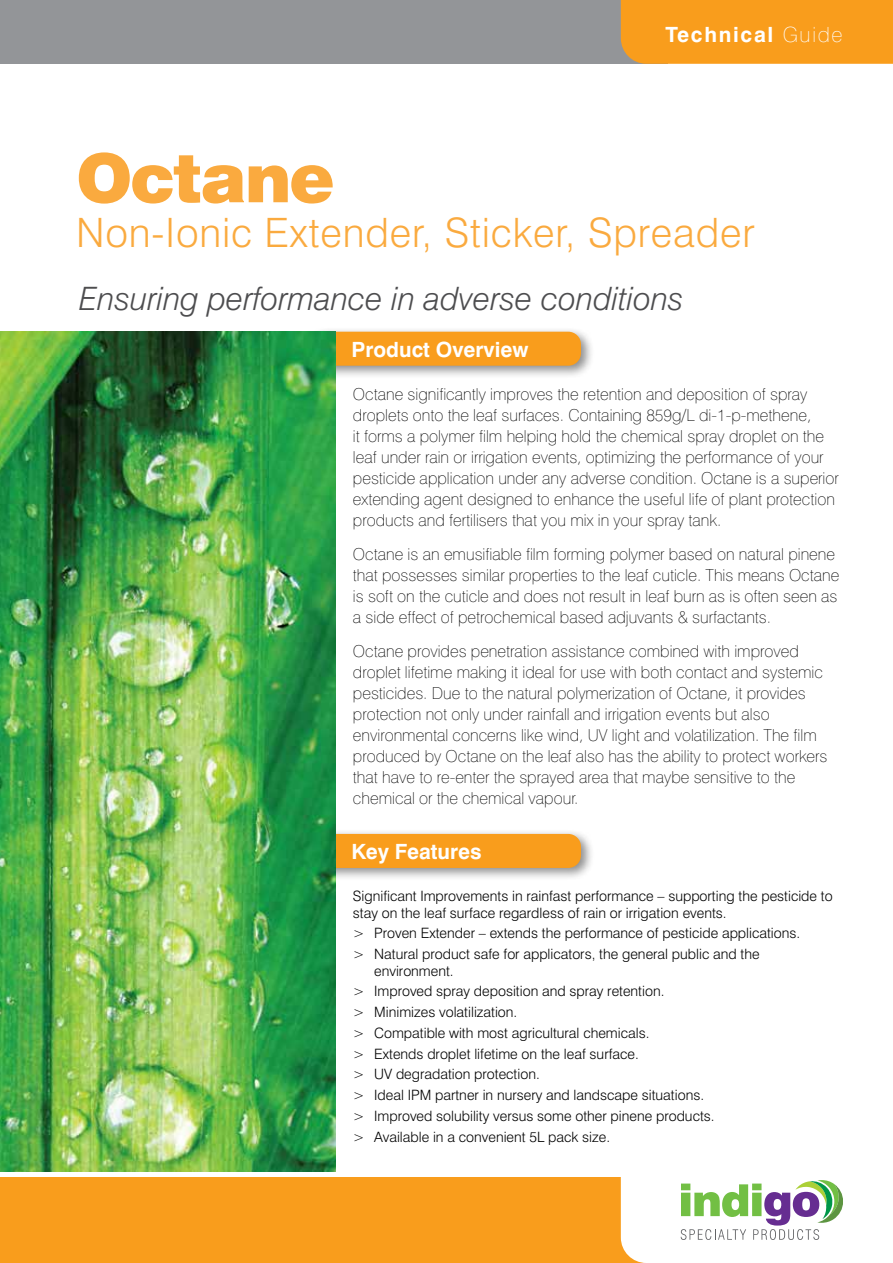
<style>
.page{position:relative;width:893px;height:1263px;background:#fff}
.page>*{position:absolute;margin:0;border:0;box-sizing:border-box;transform-origin:0 0}
.t1{font:900 67.5px "Swiss 721 BT";letter-spacing:-.03em;color:#faaa3f}
.t2{font:300 40.5px "Swiss 721 BT";letter-spacing:.02em;color:#faaa3f}
.t3{font:italic 300 32.25px "Swiss 721 BT";color:#4d4d4f}
.t4{font:700 21px "Swiss 721 BT";color:#fff}
.t5{font:700 21px "Swiss 721 BT";letter-spacing:.08em;color:#fff}
.t6{font:100 16.5px/21px "Swiss 721 BT";color:#000}
.t7{font:300 14.25px/20.7px "Swiss 721 BT";color:#000}
.s1{font-weight:100}
</style>
<div class="page">
<div style="left:304px;top:327px;width:290px;height:52px;background:#000;opacity:.45"></div>
<div style="left:309px;top:332px;width:272px;height:34px;background:#f99d1c;border-radius:13px"></div>
<div style="left:304px;top:829px;width:290px;height:52px;background:#000;opacity:.45"></div>
<div style="left:309px;top:834px;width:272px;height:34px;background:#f99d1c;border-radius:13px"></div>
<div style="left:0;top:0;width:668px;height:64px;background:#939598"></div>
<div style="left:621px;top:0;width:272px;height:64px;background:#f99d1c"></div>
<img style="left:0;top:332px;width:336px;height:839px">
<div style="left:0;top:1178px;width:893px;height:85px;background:#f99d1c"></div>
<svg style="left:621px;top:1178px;width:272px;height:85px;background:#e6ebe3"></svg>
<p class="t5" style="left:665px;top:22px;width:179px">Technical <span class="s1">Guide</span></p>
<h1 class="t1" style="left:76px;top:137px;width:260px">Octane</h1>
<h2 class="t2" style="left:76px;top:208px;width:680px">Non-Ionic Extender, Sticker, Spreader</h2>
<h3 class="t3" style="left:79px;top:278px;width:606px">Ensuring performance in adverse conditions</h3>
<p class="t4" style="left:351px;top:337px;width:179px">Product Overview</p>
<p class="t6" style="left:353px;top:383px;width:487px">Octane significantly improves the retention and deposition of spray droplets onto the leaf surfaces. Containing 859g/L di-1-p-methene,<br>it forms a polymer film helping hold the chemical spray droplet on the leaf under rain or irrigation events, optimizing the performance of your pesticide application under any adverse condition. Octane is a superior extending agent designed to enhance the useful life of plant protection products and fertilisers that you mix in your spray tank.</p>
<p class="t6" style="left:353px;top:543px;width:488px">Octane is an emusifiable film forming polymer based on natural pinene that possesses similar properties to the leaf cuticle. This means Octane is soft on the cuticle and does not result in leaf burn as is often seen as a side effect of petrochemical based adjuvants &amp; surfactants.</p>
<p class="t6" style="left:353px;top:640px;width:476px">Octane provides penetration assistance combined with improved droplet lifetime making it ideal for use with both contact and systemic pesticides. Due to the natural polymerization of Octane, it provides protection not only under rainfall and irrigation events but also environmental concerns like wind, UV light and volatilization. The film produced by Octane on the leaf also has the ability to protect workers that have to re-enter the sprayed area that maybe sensitive to the chemical or the chemical vapour.</p>
<p class="t4" style="left:351px;top:839px;width:132px">Key Features</p>
<p class="t7" style="left:353px;top:888px;width:481px;line-height:16.5px">Significant Improvements in rainfast performance – supporting the pesticide to stay on the leaf surface regardless of rain or irrigation events.</p>
<p class="t7" style="left:353px;top:923px;width:449px">&gt; Proven Extender – extends the performance of pesticide applications. &gt; Natural product safe for applicators, the general public and the</p>
<p class="t7" style="left:353px;top:960px;width:363px;text-indent:21px">environment.<br>&gt; Improved spray deposition and spray retention.<br>&gt; Minimizes volatilization.<br>&gt; Compatible with most agricultural chemicals.<br>&gt; Extends droplet lifetime on the leaf surface.<br>&gt; UV degradation protection.<br>&gt; Ideal IPM partner in nursery and landscape situations. &gt; Improved solubility versus some other pinene products. &gt; Available in a convenient 5L pack size.</p>
</div>
